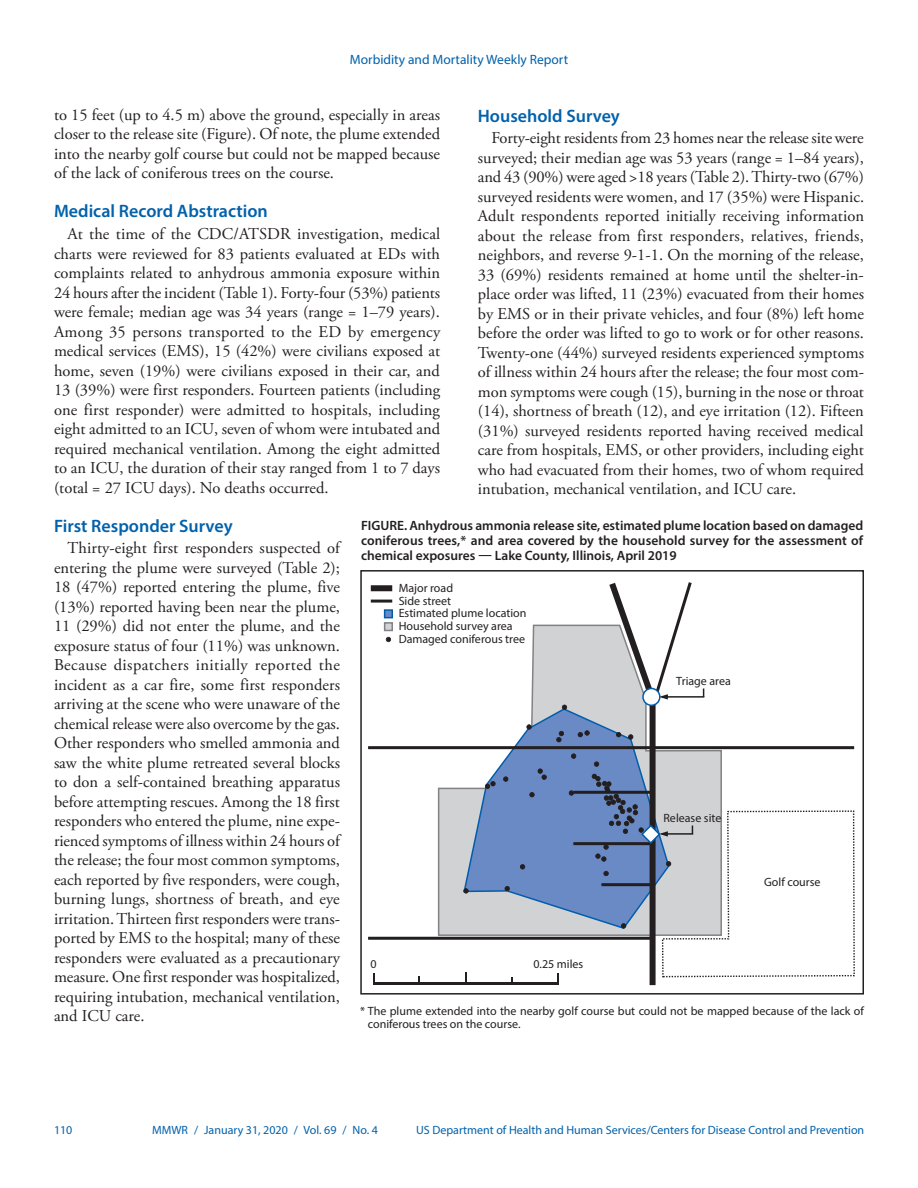
<style>
.page{position:relative;width:918px;height:1188px;background:#fff}
.page>*{position:absolute;margin:0;border:0;box-sizing:border-box;transform-origin:0 0}
.Heading_1{font:600 18px "Myriad Pro";color:#0161ab}
.Paragraph{font:16.5px/19.5px "Adobe Garamond Pro";color:#231f20;text-align:justify}
.Figure_Title{font:600 13.5px/15px "Myriad Pro";color:#231f20;text-align:justify}
.t1{font:13.5px "Myriad Pro";color:#0161ab}
.Figure_Footnote{font:12px/12.8px "Myriad Pro";color:#231f20}
.t2{font:12px "Myriad Pro";color:#0161ab}
</style>
<div class="page">
<svg style="left:437px;top:624px;width:119px;height:313px"></svg>
<svg style="left:462px;top:707px;width:94px;height:223px"></svg>
<svg style="left:463px;top:887px;width:6px;height:8px"></svg>
<svg style="left:505px;top:885px;width:5px;height:7px"></svg>
<svg style="left:520px;top:863px;width:5px;height:8px"></svg>
<svg style="left:485px;top:780px;width:11px;height:10px"></svg>
<svg style="left:503px;top:776px;width:5px;height:7px"></svg>
<svg style="left:529px;top:791px;width:6px;height:7px"></svg>
<svg style="left:538px;top:768px;width:9px;height:13px"></svg>
<svg style="left:526px;top:724px;width:6px;height:7px"></svg>
<hr style="left:373px;top:982px;width:185px;height:2px;background:#231f20">
<svg style="left:373px;top:973px;width:2px;height:9px"></svg>
<svg style="left:465px;top:972px;width:2px;height:10px"></svg>
<svg style="left:418px;top:976px;width:2px;height:6px"></svg>
<div style="left:385px;top:610px;width:7px;height:8px;background:#6a8ac5"></div>
<div style="left:384px;top:609px;width:9px;height:9px;border:2px solid #015dab"></div>
<div style="left:385px;top:623px;width:7px;height:7px;background:#d1d2d4"></div>
<div style="left:384px;top:622px;width:9px;height:9px;border:2px solid #808285"></div>
<hr style="left:368px;top:746px;width:486px;height:3px;background:#231f20">
<hr style="left:368px;top:937px;width:283px;height:3px;background:#231f20">
<hr style="left:371px;top:600px;width:21px;height:3px;background:#231f20">
<div style="left:371px;top:585px;width:21px;height:6px;background:#231f20"></div>
<svg style="left:386px;top:636px;width:5px;height:7px"></svg>
<svg style="left:556px;top:582px;width:299px;height:404px"></svg>
<div style="left:360px;top:570px;width:504px;height:425px;border:2px solid #231f20"></div>
<p class="t1" style="left:350px;top:51px;width:220px">Morbidity and Mortality Weekly Report</p>
<p class="Paragraph" style="left:54px;top:106px;width:388px">to 15 feet (up to 4.5 m) above the ground, especially in areas closer to the release site (Figure). Of note, the plume extended into the nearby golf course but could not be mapped because of the lack of coniferous trees on the course.</p>
<h1 class="Heading_1" style="left:54px;top:200px;width:215px">Medical Record Abstraction</h1>
<p class="Paragraph" style="left:54px;top:225px;width:388px;text-indent:14px">At the time of the CDC/ATSDR investigation, medical charts were reviewed for 83 patients evaluated at EDs with complaints related to anhydrous ammonia exposure within 24 hours after the incident (Table 1). Forty-four (53%) patients were female; median age was 34 years (range = 1–79 years).<br>Among 35 persons transported to the ED by emergency medical services (EMS), 15 (42%) were civilians exposed at home, seven (19%) were civilians exposed in their car, and 13 (39%) were first responders. Fourteen patients (including one first responder) were admitted to hospitals, including eight admitted to an ICU, seven of whom were intubated and required mechanical ventilation. Among the eight admitted to an ICU, the duration of their stay ranged from 1 to 7 days (total = 27 ICU days). No deaths occurred.</p>
<h1 class="Heading_1" style="left:54px;top:514px;width:180px">First Responder Survey</h1>
<p class="Paragraph" style="left:54px;top:539px;width:288px;text-indent:14px">Thirty-eight first responders suspected of entering the plume were surveyed (Table 2); 18 (47%) reported entering the plume, five (13%) reported having been near the plume, 11 (29%) did not enter the plume, and the exposure status of four (11%) was unknown.<br>Because dispatchers initially reported the incident as a car fire, some first responders arriving at the scene who were unaware of the chemical release were also overcome by the gas.<br>Other responders who smelled ammonia and saw the white plume retreated several blocks to don a self-contained breathing apparatus before attempting rescues. Among the 18 first responders who entered the plume, nine expe&shy;rienced symptoms of illness within 24 hours of the release; the four most common symptoms, each reported by five responders, were cough, burning lungs, shortness of breath, and eye irritation. Thirteen first responders were trans&shy;ported by EMS to the hospital; many of these responders were evaluated as a precautionary measure. One first responder was hospitalized, requiring intubation, mechanical ventilation, and ICU care.</p>
<h1 class="Heading_1" style="left:478px;top:104px;width:144px">Household Survey</h1>
<p class="Paragraph" style="left:478px;top:129px;width:388px;text-indent:14px">Forty-eight residents from 23 homes near the release site were surveyed; their median age was 53 years (range = 1–84 years), and 43 (90%) were aged &gt;18 years (Table 2). Thirty-two (67%) surveyed residents were women, and 17 (35%) were Hispanic.<br>Adult respondents reported initially receiving information about the release from first responders, relatives, friends, neighbors, and reverse 9-1-1. On the morning of the release, 33 (69%) residents remained at home until the shelter-in&shy;place order was lifted, 11 (23%) evacuated from their homes by EMS or in their private vehicles, and four (8%) left home before the order was lifted to go to work or for other reasons.<br>Twenty-one (44%) surveyed residents experienced symptoms of illness within 24 hours after the release; the four most com&shy;mon symptoms were cough (15), burning in the nose or throat (14), shortness of breath (12), and eye irritation (12). Fifteen (31%) surveyed residents reported having received medical care from hospitals, EMS, or other providers, including eight who had evacuated from their homes, two of whom required intubation, mechanical ventilation, and ICU care.</p>
<p class="Figure_Title" style="left:361px;top:517px;width:504px">FIGURE. Anhydrous ammonia release site, estimated plume location based on damaged coniferous trees,* and area covered by the household survey for the assessment of chemical exposures — Lake County, Illinois, April 2019</p>
<p class="Figure_Footnote" style="left:399px;top:581px;width:129px">Major road<br>Side street<br>Estimated plume location<br>Household survey area<br>Damaged coniferous tree</p>
<p class="Figure_Footnote" style="left:676px;top:675px;width:56px">Triage area</p>
<p class="Figure_Footnote" style="left:663px;top:812px;width:59px">Release site</p>
<p class="Figure_Footnote" style="left:764px;top:876px;width:58px">Golf course</p>
<p class="Figure_Footnote" style="left:533px;top:958px;width:51px">0.25 miles</p>
<p class="Figure_Footnote" style="left:371px;top:958px;width:8px">0</p>
<p class="Figure_Footnote" style="left:368px;top:1004px;width:498px;line-height:13.5px;text-indent:-8px">* The plume extended into the nearby golf course but could not be mapped because of the lack of coniferous trees on the course.</p>
<p class="t2" style="left:54px;top:1123px;width:20px">110</p>
<p class="t2" style="left:152px;top:1123px;width:227px">MMWR / January 31, 2020 / Vol. 69 / No. 4</p>
<p class="t2" style="left:416px;top:1123px;width:450px">US Department of Health and Human Services/Centers for Disease Control and Prevention</p>
</div>
